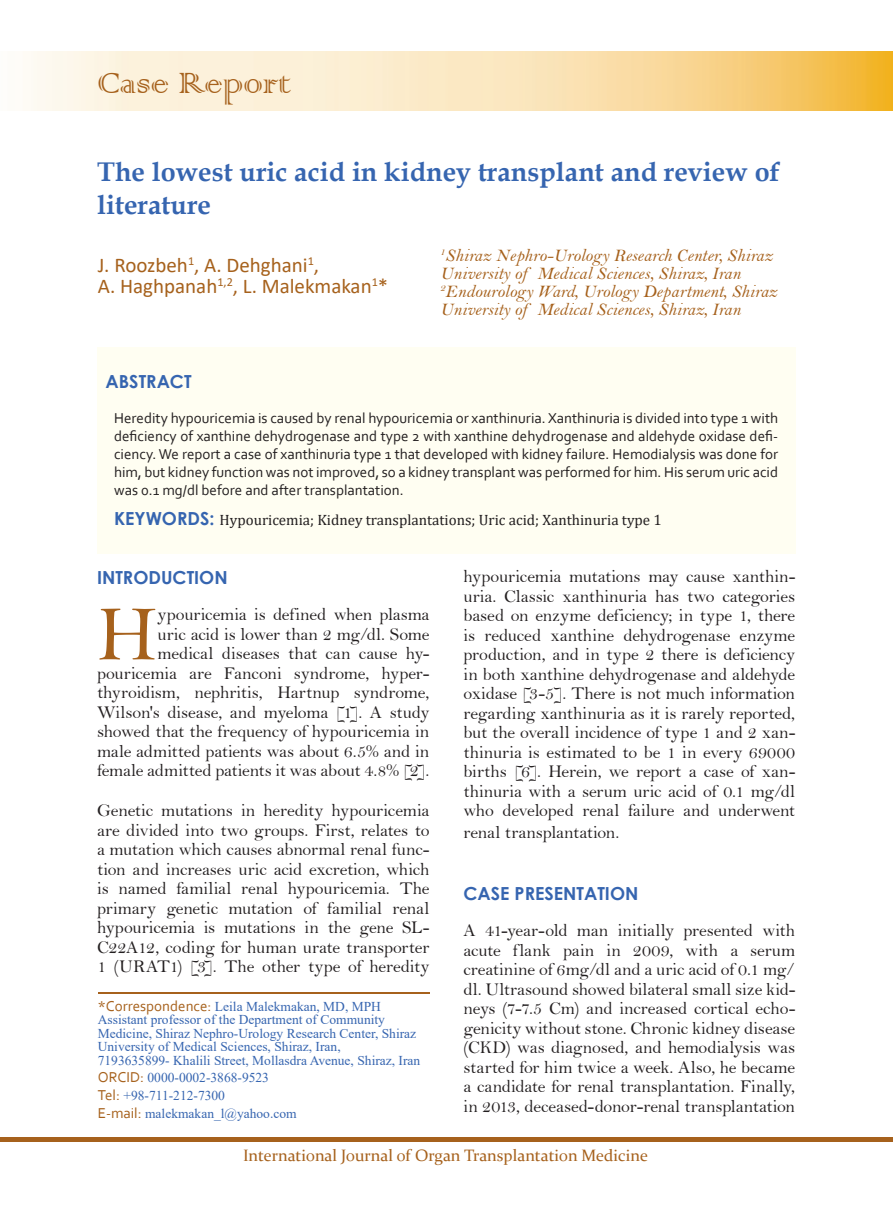
<style>
.page{position:relative;width:893px;height:1212px;background:#fff}
.page>*{position:absolute;margin:0;border:0;box-sizing:border-box;transform-origin:0 0}
.t1{font:79.65px "Bell";color:#a6611c}
.t2{font:39px "Colonna";color:#a6611c}
.t3{font:700 27px/32.4px "Book Antiqua";color:#3665b0}
.t4{font:21px/21px "Calibri";color:#a6611c}
.t5{font:18px/19.5px "Bell";letter-spacing:-.01em;color:#231f20;text-align:justify}
.t6{font:18px/18px "Bell MT Italic";color:#a6611c}
.t7{font:700 18px "Century Gothic";color:#3665b0}
.t8{font:16.5px "Constantia";color:#a6611c}
.t9{font:15px/18px "Corbel";color:#231f20;text-align:justify}
.t10{font:15px "Cambria";color:#231f20}
.t11{font:13.5px/13.5px "Times New Roman";color:#3665b0}
.s1{font-family:"Century Gothic";font-weight:700;font-size:18px;color:#3665b0}
.s2{font-family:"Corbel";font-size:15px;color:#a6611c}
</style>
<div class="page">
<div style="left:0;top:1137px;width:893px;height:5px;background:#a6611c"></div>
<img style="left:31px;top:52px;width:862px;height:59px">
<div style="left:97px;top:347px;width:698px;height:206px;background:#fffef2"></div>
<hr style="left:98px;top:992px;width:331px;height:2px;background:#a6611c">
<h2 class="t2" style="left:98px;top:57px;width:195px">Case Report</h2>
<h3 class="t3" style="left:97px;top:156px;width:685px">The lowest uric acid in kidney transplant and review of literature</h3>
<p class="t4" style="left:98px;top:254px;width:292px">J. Roozbeh<sup>1</sup>, A. Dehghani<sup>1</sup>,<br>A. Haghpanah<sup>1,2</sup>, L. Malekmakan<sup>1</sup>*</p>
<p class="t6" style="left:440px;top:246px;width:339px"><sup>1</sup>Shiraz Nephro-Urology Research Center, Shiraz University of Medical Sciences, Shiraz, Iran <sup>2</sup>Endourology Ward, Urology Department, Shiraz University of Medical Sciences, Shiraz, Iran</p>
<p class="t7" style="left:106px;top:368px;width:88px">ABSTRACT</p>
<p class="t9" style="left:114px;top:409px;width:666px">Heredity hypouricemia is caused by renal hypouricemia or xanthinuria. Xanthinuria is divided into type 1 with deficiency of xanthine dehydrogenase and type 2 with xanthine dehydrogenase and aldehyde oxidase defi&shy;ciency. We report a case of xanthinuria type 1 that developed with kidney failure. Hemodialysis was done for him, but kidney function was not improved, so a kidney transplant was performed for him. His serum uric acid was 0.1 mg/dl before and after transplantation.</p>
<p class="t10" style="left:114px;top:511px;width:549px"><span class="s1">KEYWORDS:</span> Hypouricemia; Kidney transplantations; Uric acid; Xanthinuria type 1</p>
<p class="t7" style="left:97px;top:563px;width:129px">INTRODUCTION</p>
<h1 class="t1" style="left:97px;top:586px;width:62px">H</h1>
<p class="t5" style="left:97px;top:605px;width:334px;text-align:right">ypouricemia is defined when plasma<br>uric acid is lower than 2 mg/dl. Some<br>medical diseases that can cause hy&shy;pouricemia are Fanconi syndrome, hyper&shy;thyroidism, nephritis, Hartnup syndrome, Wilson's disease, and myeloma [1]. A study showed that the frequency of hypouricemia in male admitted patients was about 6.5% and in female admitted patients it was about 4.8% [2].</p>
<p class="t5" style="left:97px;top:800px;width:334px">Genetic mutations in heredity hypouricemia are divided into two groups. First, relates to a mutation which causes abnormal renal func&shy;tion and increases uric acid excretion, which is named familial renal hypouricemia. The primary genetic mutation of familial renal hypouricemia is mutations in the gene SL-C22A12, coding for human urate transporter 1 (URAT1) [3]. The other type of heredity</p>
<p class="t11" style="left:98px;top:999px;width:324px"><span class="s2">*Correspondence:</span> Leila Malekmakan, MD, MPH Assistant professor of the Department of Community Medicine, Shiraz Nephro-Urology Research Center, Shiraz University of Medical Sciences, Shiraz, Iran,<br>7193635899- Khalili Street, Mollasdra Avenue, Shiraz, Iran</p>
<p class="t11" style="left:98px;top:1068px;width:200px;line-height:17.7px"><span class="s2">ORCID:</span> 0000-0002-3868-9523<br><span class="s2">Tel:</span> +98-711-212-7300<br><span class="s2">E-mail:</span> malekmakan_l@yahoo.com</p>
<p class="t5" style="left:463px;top:567px;width:333px">hypouricemia mutations may cause xanthin&shy;uria. Classic xanthinuria has two categories based on enzyme deficiency; in type 1, there is reduced xanthine dehydrogenase enzyme production, and in type 2 there is deficiency in both xanthine dehydrogenase and aldehyde oxidase [3-5]. There is not much information regarding xanthinuria as it is rarely reported, but the overall incidence of type 1 and 2 xan&shy;thinuria is estimated to be 1 in every 69000 births [6]. Herein, we report a case of xan&shy;thinuria with a serum uric acid of 0.1 mg/dl who developed renal failure and underwent</p>
<p class="t5" style="left:463px;top:822px;width:157px">renal transplantation.</p>
<p class="t7" style="left:463px;top:879px;width:173px">CASE PRESENTATION</p>
<p class="t5" style="left:463px;top:920px;width:333px">A 41-year-old man initially presented with acute flank pain in 2009, with a serum creatinine of 6mg/dl and a uric acid of 0.1 mg/ dl. Ultrasound showed bilateral small size kid&shy;neys (7-7.5 Cm) and increased cortical echo&shy;genicity without stone. Chronic kidney disease (CKD) was diagnosed, and hemodialysis was started for him twice a week. Also, he became a candidate for renal transplantation. Finally, in 2013, deceased-donor-renal transplantation</p>
<p class="t8" style="left:243px;top:1144px;width:406px">International Journal of Organ Transplantation Medicine</p>
</div>
